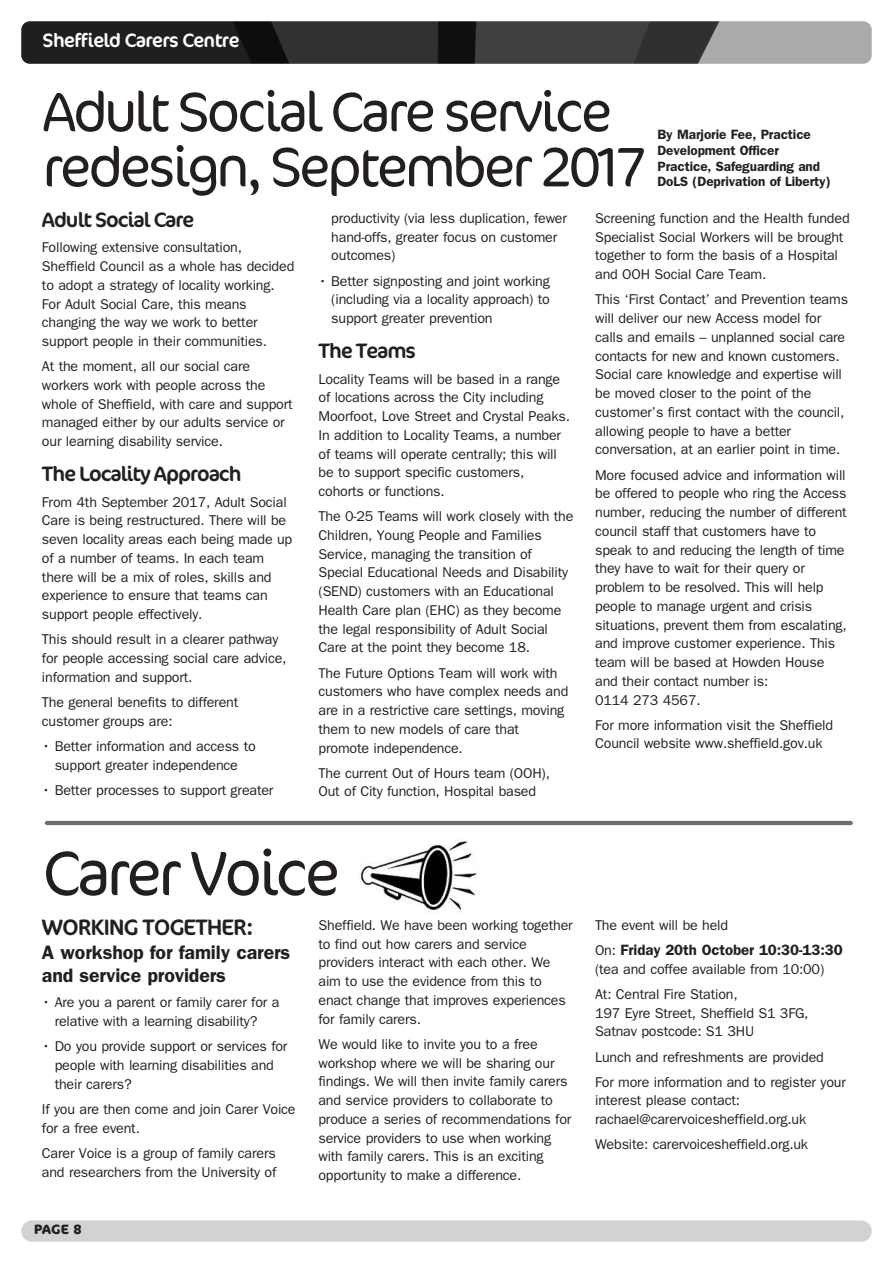
<style>
.page{position:relative;width:893px;height:1263px;background:#fff}
.page>*{position:absolute;margin:0;border:0;box-sizing:border-box;transform-origin:0 0}
.t1{font:300 63.6px "Cocon";letter-spacing:-.055em;color:#231f20}
.t2{font:300 56.4px/55.1px "Cocon";letter-spacing:-.055em;color:#231f20}
.t3{font:22.5px "Cocon";letter-spacing:-.03em;color:#231f20}
.t4{font:21px "Cocon";letter-spacing:-.045em;color:#231f20}
.t5{font:600 19.5px/23.5px "Franklin Gothic";letter-spacing:-.005em;color:#231f20}
.t6{font:19.5px "Cocon";letter-spacing:-.03em;color:#fff}
.t7{font:600 15px "Franklin Gothic";letter-spacing:-.005em;color:#231f20}
.t8{font:14.25px/18.8px "Franklin Gothic";letter-spacing:-.01em;color:#231f20}
.t9{font:600 13.5px/15.8px "Franklin Gothic";letter-spacing:-.005em;color:#231f20}
.t10{font:700 13.5px "Cocon";color:#231f20}
.s1{font-weight:400;font-size:14.25px}
</style>
<div class="page">
<img style="left:359px;top:840px;width:118px;height:74px">
<div style="left:21px;top:1220px;width:851px;height:22px;background:#d1d2d4;border-radius:11px"></div>
<img style="left:21px;top:21px;width:851px;height:43px;border-radius:9px">
<hr style="left:45px;top:821px;width:808px;height:4px;background:#6c6d70;border-radius:2px">
<h3 class="t6" style="left:43px;top:29px;width:199px">Sheffield Carers Centre</h3>
<h2 class="t2" style="left:43px;top:86px;width:606px">Adult Social Care service redesign, September 2017</h2>
<p class="t9" style="left:657px;top:127px;width:175px">By Marjorie Fee, Practice<br>Development Officer<br>Practice, Safeguarding and<br>DoLS (Deprivation of Liberty)</p>
<h3 class="t4" style="left:42px;top:208px;width:154px">Adult Social Care</h3>
<p class="t8" style="left:42px;top:238px;width:254px">Following extensive consultation, Sheffield Council as a whole has decided to adopt a strategy of locality working.<br>For Adult Social Care, this means changing the way we work to better support people in their communities.</p>
<p class="t8" style="left:42px;top:357px;width:252px">At the moment, all our social care workers work with people across the whole of Sheffield, with care and support managed either by our adults service or our learning disability service.</p>
<h3 class="t4" style="left:42px;top:462px;width:201px">The Locality Approach</h3>
<p class="t8" style="left:42px;top:492px;width:252px">From 4th September 2017, Adult Social Care is being restructured. There will be seven locality areas each being made up of a number of teams. In each team there will be a mix of roles, skills and experience to ensure that teams can support people effectively.</p>
<p class="t8" style="left:42px;top:630px;width:246px">This should result in a clearer pathway for people accessing social care advice, information and support.</p>
<p class="t8" style="left:42px;top:693px;width:198px">The general benefits to different customer groups are:</p>
<p class="t8" style="left:42px;top:737px;width:215px;text-align:center">• Better information and access to support greater independence</p>
<p class="t8" style="left:42px;top:780px;width:233px">• Better processes to support greater</p>
<p class="t8" style="left:331px;top:209px;width:237px">productivity (via less duplication, fewer hand-offs, greater focus on customer outcomes)</p>
<p class="t8" style="left:331px;top:271px;width:220px;text-align:justify;text-indent:-13px">• Better signposting and joint working (including via a locality approach) to support greater prevention</p>
<h3 class="t4" style="left:319px;top:339px;width:99px">The Teams</h3>
<p class="t8" style="left:319px;top:369px;width:253px">Locality Teams will be based in a range of locations across the City including Moorfoot, Love Street and Crystal Peaks.<br>In addition to Locality Teams, a number of teams will operate centrally; this will be to support specific customers, cohorts or functions.</p>
<p class="t8" style="left:319px;top:507px;width:256px">The 0-25 Teams will work closely with the Children, Young People and Families Service, managing the transition of Special Educational Needs and Disability (SEND) customers with an Educational Health Care plan (EHC) as they become the legal responsibility of Adult Social Care at the point they become 18.</p>
<p class="t8" style="left:319px;top:663px;width:251px">The Future Options Team will work with customers who have complex needs and are in a restrictive care settings, moving them to new models of care that promote independence.</p>
<p class="t8" style="left:319px;top:763px;width:233px">The current Out of Hours team (OOH),<br>Out of City function, Hospital based</p>
<h1 class="t1" style="left:43px;top:836px;width:299px">Carer Voice</h1>
<h3 class="t3" style="left:42px;top:914px;width:213px">WORKING TOGETHER:</h3>
<h3 class="t5" style="left:42px;top:941px;width:250px">A workshop for family carers and service providers</h3>
<p class="t8" style="left:55px;top:993px;width:226px;text-indent:-13px">• Are you a parent or family carer for a relative with a learning disability?</p>
<p class="t8" style="left:55px;top:1037px;width:234px;text-indent:-13px">• Do you provide support or services for people with learning disabilities and their carers?</p>
<p class="t8" style="left:42px;top:1100px;width:255px">If you are then come and join Carer Voice for a free event.</p>
<p class="t8" style="left:42px;top:1144px;width:236px">Carer Voice is a group of family carers and researchers from the University of</p>
<p class="t10" style="left:34px;top:1221px;width:49px">PAGE 8</p>
<p class="t8" style="left:318px;top:916px;width:256px">Sheffield. We have been working together to find out how carers and service providers interact with each other. We aim to use the evidence from this to enact change that improves experiences for family carers.</p>
<p class="t8" style="left:318px;top:1035px;width:255px">We would like to invite you to a free workshop where we will be sharing our findings. We will then invite family carers and service providers to collaborate to produce a series of recommendations for service providers to use when working with family carers. This is an exciting opportunity to make a difference.</p>
<p class="t8" style="left:595px;top:209px;width:256px">Screening function and the Health funded Specialist Social Workers will be brought together to form the basis of a Hospital and OOH Social Care Team.</p>
<p class="t8" style="left:595px;top:290px;width:254px">This ‘First Contact’ and Prevention teams will deliver our new Access model for calls and emails – unplanned social care contacts for new and known customers.<br>Social care knowledge and expertise will be moved closer to the point of the customer’s first contact with the council, allowing people to have a better conversation, at an earlier point in time.</p>
<p class="t8" style="left:595px;top:465px;width:253px">More focused advice and information will be offered to people who ring the Access number, reducing the number of different council staff that customers have to speak to and reducing the length of time they have to wait for their query or problem to be resolved. This will help people to manage urgent and crisis situations, prevent them from escalating, and improve customer experience. This team will be based at Howden House and their contact number is:<br>0114 273 4567.</p>
<p class="t8" style="left:595px;top:715px;width:240px">For more information visit the Sheffield<br>Council website www.sheffield.gov.uk</p>
<p class="t8" style="left:595px;top:916px;width:135px">The event will be held</p>
<p class="t7" style="left:595px;top:944px;width:249px"><span class="s1">On:</span> Friday 20th October 10:30-13:30</p>
<p class="t8" style="left:595px;top:956px;width:231px;line-height:25.2px">(tea and coffee available from 10:00)<br>At: Central Fire Station,</p>
<p class="t8" style="left:595px;top:1003px;width:215px">197 Eyre Street, Sheffield S1 3FG,<br>Satnav postcode: S1 3HU</p>
<p class="t8" style="left:595px;top:1044px;width:252px;line-height:25.2px">Lunch and refreshments are provided<br>For more information and to register your</p>
<p class="t8" style="left:595px;top:1091px;width:212px">interest please contact: rachael@carervoicesheffield.org.uk</p>
<p class="t8" style="left:595px;top:1135px;width:214px">Website: carervoicesheffield.org.uk</p>
</div>
